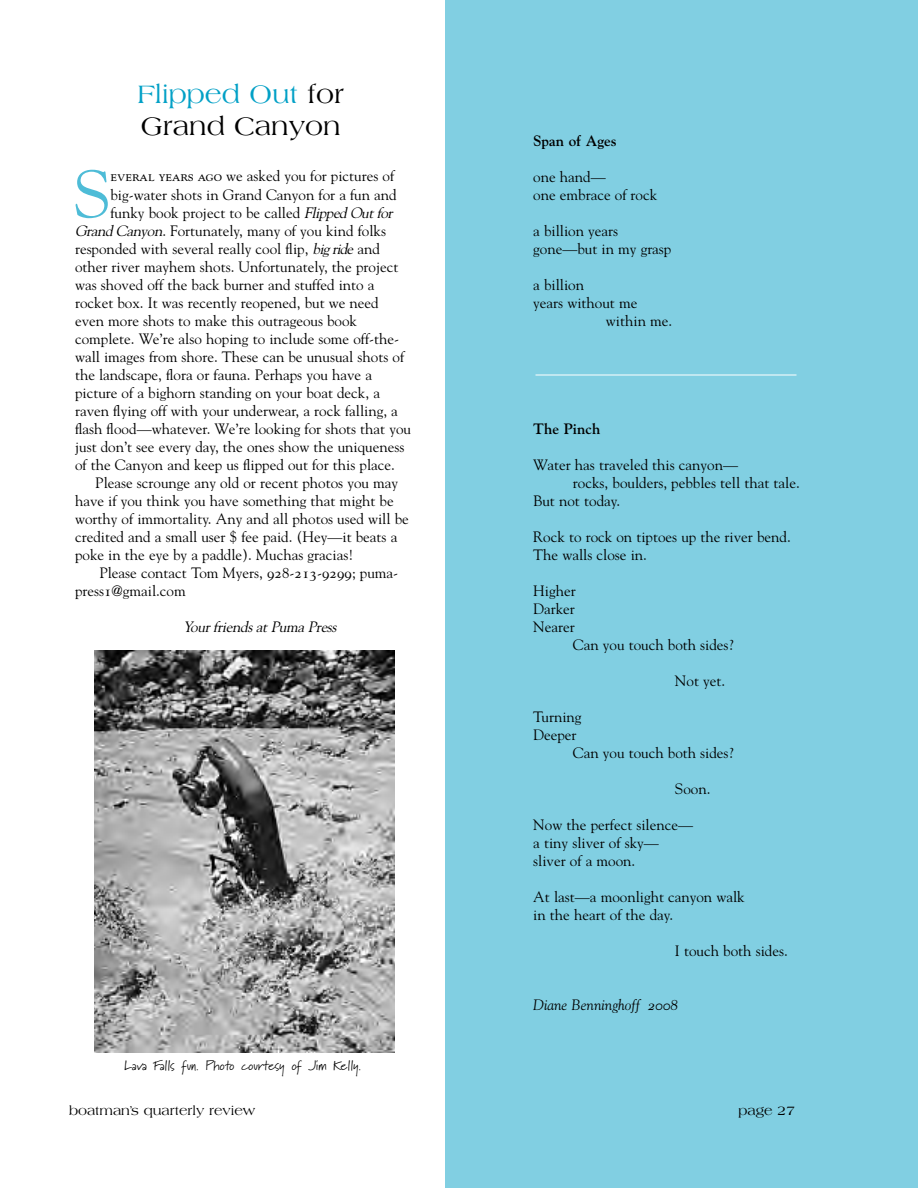
<style>
.page{position:relative;width:918px;height:1188px;background:#fff}
.page>*{position:absolute;margin:0;border:0;box-sizing:border-box;transform-origin:0 0}
.t1{font:66.9px "Goudy";color:#4ebcd7}
.t2{font:27px/32.4px "Americana";color:#000}
.t3{font:15px/18px "Goudy";color:#000}
.t4{font:italic 15px "Goudy";color:#000}
.t5{font:15px "Goudy Italic Os F";color:#000}
.t6{font:15px "Goudy Bold Os F";color:#000}
.t7{font:13.5px "Marydale";color:#000}
.t8{font:13.5px "Americana";color:#000}
.s1{color:#02a0c6}
.s2{font-family:"Goudy SC"}
.s3{font-style:italic}
</style>
<div class="page">
<div style="left:446px;top:0;width:472px;height:1188px;background:#81cfe2"></div>
<img style="left:94px;top:650px;width:300px;height:402px">
<hr style="left:536px;top:375px;width:260px;height:1px;background:#fff">
<h2 class="t2" style="left:137px;top:79px;width:208px"><span class="s1">Flipped Out</span> for<br>Grand Canyon</h2>
<h1 class="t1" style="left:73px;top:155px;width:39px">S</h1>
<p class="t3" style="left:110px;top:167px;width:285px"><span class="s2">everal years ago</span> we asked you for pictures of</p>
<p class="t3" style="left:110px;top:185px;width:288px">big-water shots in Grand Canyon for a fun and</p>
<p class="t3" style="left:110px;top:203px;width:286px">funky book project to be called <span class="s3">Flipped Out for</span></p>
<p class="t3" style="left:75px;top:221px;width:313px"><span class="s3">Grand Canyon</span>. Fortunately, many of you kind folks</p>
<p class="t3" style="left:75px;top:239px;width:306px">responded with several really cool flip, <span class="s3">big ride</span> and</p>
<p class="t3" style="left:75px;top:257px;width:325px">other river mayhem shots. Unfortunately, the project</p>
<p class="t3" style="left:75px;top:275px;width:301px">was shoved off the back burner and stuffed into a</p>
<p class="t3" style="left:75px;top:293px;width:305px">rocket box. It was recently reopened, but we need</p>
<p class="t3" style="left:75px;top:311px;width:284px">even more shots to make this outrageous book</p>
<p class="t3" style="left:75px;top:329px;width:326px">complete. We’re also hoping to include some off-the-</p>
<p class="t3" style="left:75px;top:347px;width:331px">wall images from shore. These can be unusual shots of</p>
<p class="t3" style="left:75px;top:365px;width:299px">the landscape, flora or fauna. Perhaps you have a</p>
<p class="t3" style="left:75px;top:383px;width:306px">picture of a bighorn standing on your boat deck, a</p>
<p class="t3" style="left:75px;top:401px;width:324px">raven flying off with your underwear, a rock falling, a</p>
<p class="t3" style="left:75px;top:419px;width:338px">flash flood—whatever. We’re looking for shots that you</p>
<p class="t3" style="left:75px;top:437px;width:331px">just don’t see every day, the ones show the uniqueness</p>
<p class="t3" style="left:75px;top:455px;width:321px">of the Canyon and keep us flipped out for this place.</p>
<p class="t3" style="left:95px;top:473px;width:304px">Please scrounge any old or recent photos you may</p>
<p class="t3" style="left:75px;top:491px;width:320px">have if you think you have something that might be</p>
<p class="t3" style="left:75px;top:509px;width:335px">worthy of immortality. Any and all photos used will be</p>
<p class="t3" style="left:75px;top:527px;width:324px">credited and a small user $ fee paid. (Hey—it beats a</p>
<p class="t3" style="left:75px;top:545px;width:280px">poke in the eye by a paddle). Muchas gracias!</p>
<p class="t3" style="left:99px;top:563px;width:300px">Please contact Tom Myers, <span class="s2">928</span>-<span class="s2">213</span>-<span class="s2">9299</span>; puma-</p>
<p class="t3" style="left:75px;top:581px;width:112px">press<span class="s2">1</span>@gmail.com</p>
<p class="t4" style="left:183px;top:618px;width:157px">Your friends at Puma Press</p>
<p class="t7" style="left:125px;top:1058px;width:238px">Lava Falls fun. Photo courtesy of Jim Kelly.</p>
<p class="t6" style="left:533px;top:135px;width:85px">Span of Ages</p>
<p class="t3" style="left:533px;top:168px;width:126px">one hand—<br>one embrace of rock</p>
<p class="t3" style="left:533px;top:222px;width:140px">a billion years gone—but in my grasp</p>
<p class="t3" style="left:533px;top:276px;width:52px">a billion</p>
<p class="t3" style="left:533px;top:294px;width:106px">years without me</p>
<p class="t3" style="left:606px;top:312px;width:68px">within me.</p>
<p class="t6" style="left:533px;top:423px;width:69px">The Pinch</p>
<p class="t3" style="left:533px;top:456px;width:206px">Water has traveled this canyon—</p>
<p class="t3" style="left:573px;top:474px;width:228px">rocks, boulders, pebbles tell that tale.</p>
<p class="t3" style="left:533px;top:492px;width:88px">But not today.</p>
<p class="t3" style="left:533px;top:528px;width:259px">Rock to rock on tiptoes up the river bend.<br>The walls close in.</p>
<p class="t3" style="left:533px;top:582px;width:44px">Higher</p>
<p class="t3" style="left:533px;top:600px;width:43px">Darker</p>
<p class="t3" style="left:533px;top:618px;width:43px">Nearer</p>
<p class="t3" style="left:573px;top:636px;width:162px">Can you touch both sides?</p>
<p class="t3" style="left:675px;top:672px;width:52px">Not yet.</p>
<p class="t3" style="left:533px;top:708px;width:50px">Turning</p>
<p class="t3" style="left:533px;top:726px;width:45px">Deeper</p>
<p class="t3" style="left:573px;top:744px;width:162px">Can you touch both sides?</p>
<p class="t3" style="left:675px;top:780px;width:37px">Soon.</p>
<p class="t3" style="left:533px;top:816px;width:161px">Now the perfect silence— a tiny sliver of sky— sliver of a moon.</p>
<p class="t3" style="left:533px;top:888px;width:213px">At last—a moonlight canyon walk in the heart of the day.</p>
<p class="t3" style="left:675px;top:942px;width:114px">I touch both sides.</p>
<p class="t5" style="left:533px;top:999px;width:146px">Diane Benninghoff 2008</p>
<p class="t8" style="left:69px;top:1105px;width:188px">boatman’s quarterly review</p>
<p class="t8" style="left:738px;top:1105px;width:58px">page 27</p>
</div>
